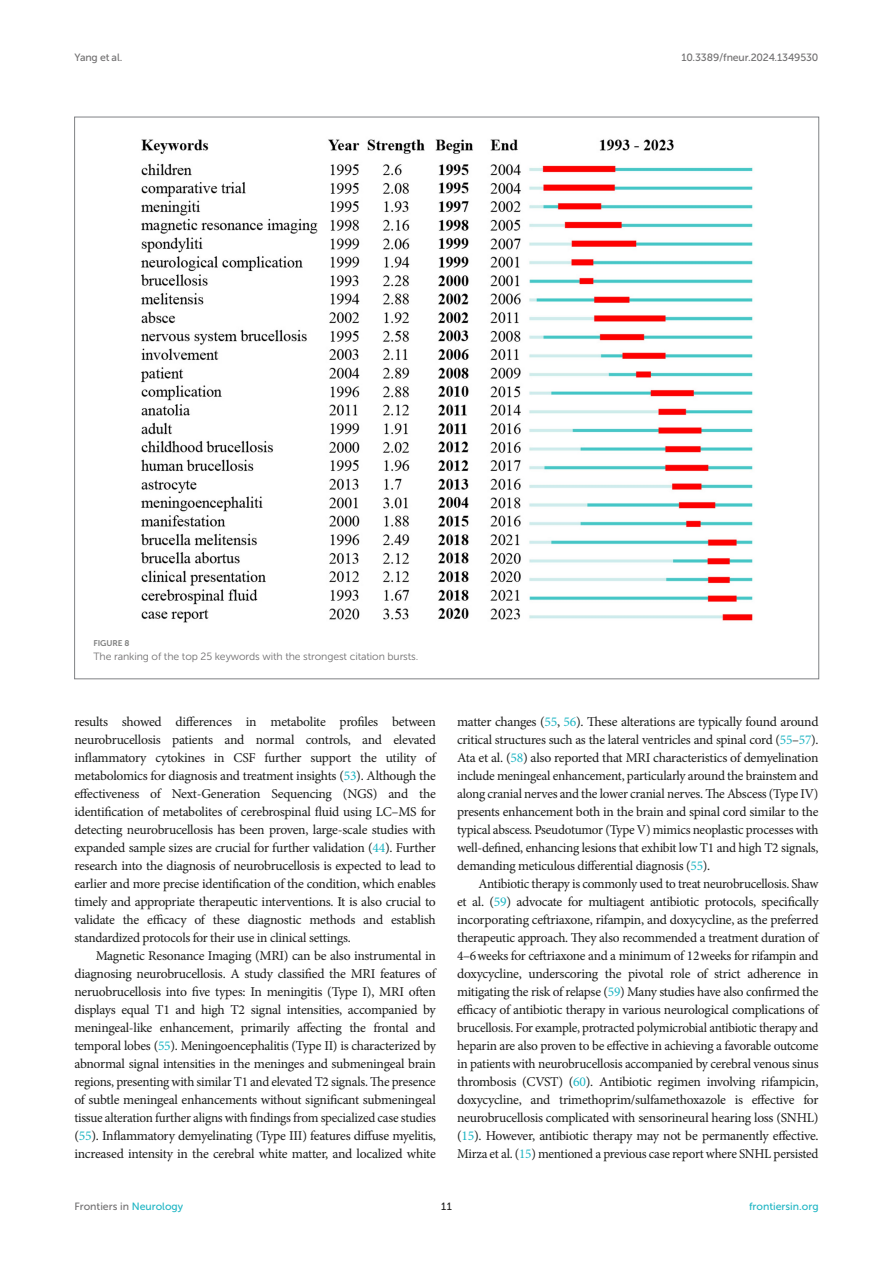
<style>
.page{position:relative;width:893px;height:1263px;background:#fff}
.page>*{position:absolute;margin:0;border:0;box-sizing:border-box;transform-origin:0 0}
.TEXT{font:13.5px/18px "Minion Pro";letter-spacing:-.02em;color:#1b1c1b;text-align:justify}
.FIG_LEG{font:10.5px "Museo Sans 300";letter-spacing:-.01em;color:#706f70}
.t1{font:10.5px "Museo Sans 500";letter-spacing:-.015em;color:#706f70}
.t2{font:10.5px "Museo Sans 500";color:#1db5c3}
.t3{font:10.5px "Museo Sans 500";color:#1b1c1b}
.FIG_HD{font:8.25px "Museo Sans 700";letter-spacing:-.01em;color:#7e7f7f}
.s1{color:#1db5c3}
</style>
<div class="page">
<img style="left:141px;top:139px;width:612px;height:484px">
<p class="t1" style="left:74px;top:51px;width:49px">Yang et al.</p>
<p class="t1" style="left:681px;top:51px;width:139px">10.3389/fneur.2024.1349530</p>
<p class="FIG_HD" style="left:94px;top:639px;width:37px">FIGURE 8</p>
<p class="FIG_LEG" style="left:94px;top:651px;width:326px">The ranking of the top 25 keywords with the strongest citation bursts.</p>
<p class="TEXT" style="left:74px;top:713px;width:363px">results showed differences in metabolite profiles between neurobrucellosis patients and normal controls, and elevated inflammatory cytokines in CSF further support the utility of metabolomics for diagnosis and treatment insights (<span class="s1">53</span>). Although the effectiveness of Next-Generation Sequencing (NGS) and the identification of metabolites of cerebrospinal fluid using LC–MS for detecting neurobrucellosis has been proven, large-scale studies with expanded sample sizes are crucial for further validation (<span class="s1">44</span>). Further research into the diagnosis of neurobrucellosis is expected to lead to earlier and more precise identification of the condition, which enables timely and appropriate therapeutic interventions. It is also crucial to validate the efficacy of these diagnostic methods and establish standardized protocols for their use in clinical settings.</p>
<p class="TEXT" style="left:74px;top:947px;width:363px;text-indent:21px">Magnetic Resonance Imaging (MRI) can be also instrumental in diagnosing neurobrucellosis. A study classified the MRI features of neruobrucellosis into five types: In meningitis (Type I), MRI often displays equal T1 and high T2 signal intensities, accompanied by meningeal-like enhancement, primarily affecting the frontal and temporal lobes (<span class="s1">55</span>). Meningoencephalitis (Type II) is characterized by abnormal signal intensities in the meninges and submeningeal brain regions, presenting with similar T1 and elevated T2 signals. The presence of subtle meningeal enhancements without significant submeningeal tissue alteration further aligns with findings from specialized case studies (<span class="s1">55</span>). Inflammatory demyelinating (Type III) features diffuse myelitis, increased intensity in the cerebral white matter, and localized white</p>
<p class="TEXT" style="left:457px;top:713px;width:363px">matter changes (<span class="s1">55</span>, <span class="s1">56</span>). These alterations are typically found around critical structures such as the lateral ventricles and spinal cord (<span class="s1">55</span>–<span class="s1">57</span>).<br>Ata et al. (<span class="s1">58</span>) also reported that MRI characteristics of demyelination include meningeal enhancement, particularly around the brainstem and along cranial nerves and the lower cranial nerves. The Abscess (Type IV) presents enhancement both in the brain and spinal cord similar to the typical abscess. Pseudotumor (Type V) mimics neoplastic processes with well-defined, enhancing lesions that exhibit low T1 and high T2 signals, demanding meticulous differential diagnosis (<span class="s1">55</span>).</p>
<p class="TEXT" style="left:457px;top:875px;width:363px;text-indent:21px">Antibiotic therapy is commonly used to treat neurobrucellosis. Shaw et al. (<span class="s1">59</span>) advocate for multiagent antibiotic protocols, specifically incorporating ceftriaxone, rifampin, and doxycycline, as the preferred therapeutic approach. They also recommended a treatment duration of 4–6weeks for ceftriaxone and a minimum of 12weeks for rifampin and doxycycline, underscoring the pivotal role of strict adherence in mitigating the risk of relapse (<span class="s1">59</span>) Many studies have also confirmed the efficacy of antibiotic therapy in various neurological complications of brucellosis. For example, protracted polymicrobial antibiotic therapy and heparin are also proven to be effective in achieving a favorable outcome in patients with neurobrucellosis accompanied by cerebral venous sinus thrombosis (CVST) (<span class="s1">60</span>). Antibiotic regimen involving rifampicin, doxycycline, and trimethoprim/sulfamethoxazole is effective for neurobrucellosis complicated with sensorineural hearing loss (SNHL) (<span class="s1">15</span>). However, antibiotic therapy may not be permanently effective.<br>Mirza et al. (<span class="s1">15</span>) mentioned a previous case report where SNHL persisted</p>
<p class="t1" style="left:74px;top:1200px;width:110px">Frontiers in <span class="s1">Neurology</span></p>
<p class="t3" style="left:441px;top:1200px;width:12px">11</p>
<p class="t2" style="left:749px;top:1200px;width:71px">frontiersin.org</p>
</div>
